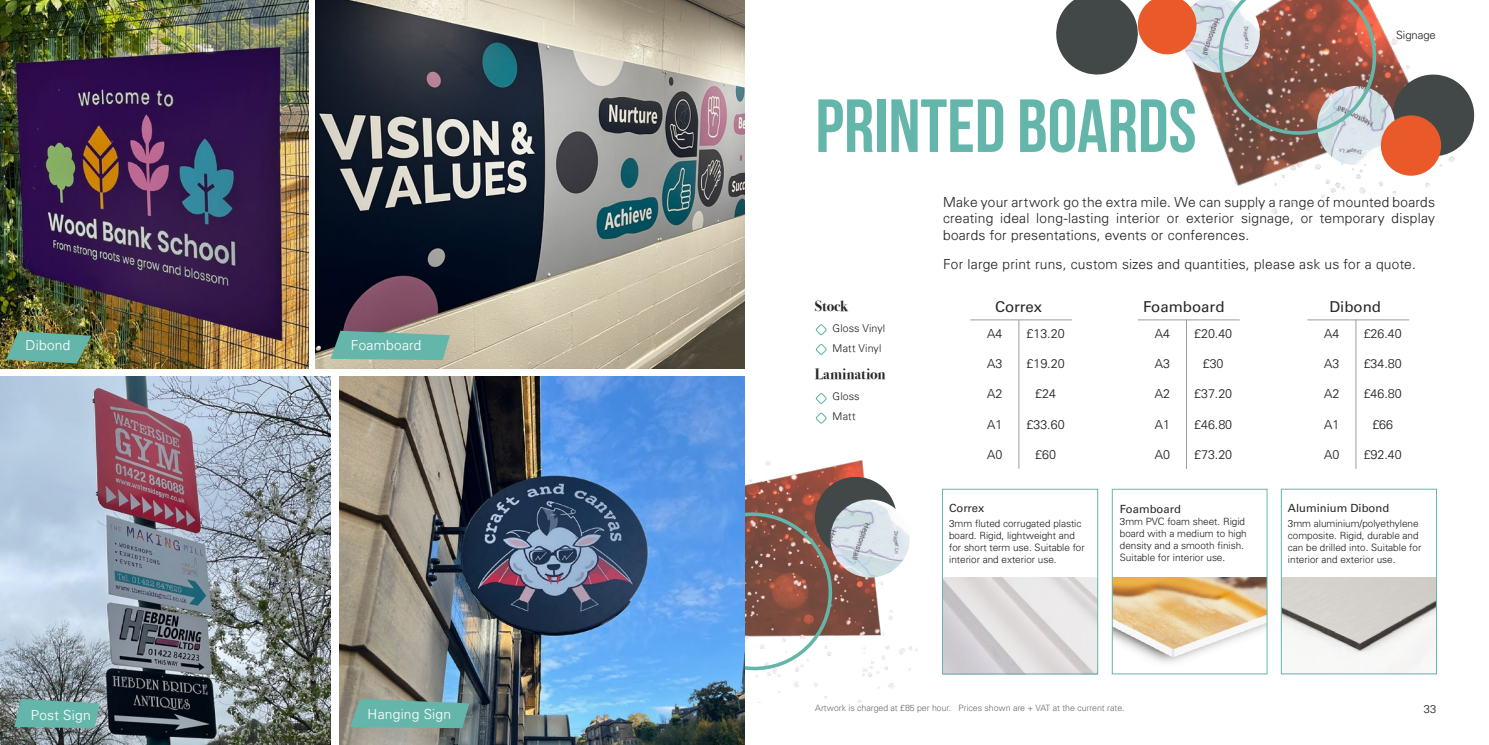
<style>
.page{position:relative;width:1489px;height:745px;background:#fff}
.page>*{position:absolute;margin:0;border:0;box-sizing:border-box;transform-origin:0 0}
.t1{font:700 75px "Bebas Neue";color:#64b6ab}
.t2{font:15px "Univers LT Std";color:#282827}
.t3{font:700 15px "Bodoni Svty Two ITCTT";letter-spacing:-.01em;color:#282827}
.t4{font:300 13.75px/16.2px "Univers";letter-spacing:.02em;color:#282827;text-align:justify}
.t5{font:300 13.75px "Univers";letter-spacing:.02em;color:#fff}
.t6{font:300 12.5px "Univers";color:#282827}
.t7{font:11.25px "Univers LT Std";color:#282827}
.t8{font:300 11.25px "Univers";color:#282827}
.t9{font:300 10.62px/20px "Univers";letter-spacing:.015em;color:#282827}
.t10{font:300 10px/12px "Univers";color:#282827}
.t11{font:300 8.75px "Univers";color:#706f6f}
</style>
<div class="page">
<img style="left:744px;top:413px;width:199px;height:288px">
<hr style="left:1355px;top:319px;width:1px;height:149px;background:#9d9d9c">
<hr style="left:1307px;top:319px;width:101px;height:1px;background:#9d9d9c">
<hr style="left:1186px;top:319px;width:1px;height:149px;background:#9d9d9c">
<hr style="left:1137px;top:319px;width:102px;height:1px;background:#9d9d9c">
<hr style="left:1018px;top:319px;width:1px;height:149px;background:#9d9d9c">
<hr style="left:970px;top:319px;width:102px;height:1px;background:#9d9d9c">
<img style="left:1114px;top:577px;width:151px;height:86px">
<div style="left:1112px;top:488px;width:155px;height:185px;border:1px solid #64b6ab"></div>
<img style="left:944px;top:577px;width:151px;height:94px">
<div style="left:942px;top:488px;width:155px;height:185px;border:1px solid #64b6ab"></div>
<img style="left:1282px;top:577px;width:152px;height:94px">
<div style="left:1280px;top:488px;width:156px;height:185px;border:1px solid #64b6ab"></div>
<svg style="left:815px;top:324px;width:12px;height:12px"></svg>
<svg style="left:815px;top:344px;width:12px;height:11px"></svg>
<svg style="left:815px;top:393px;width:12px;height:11px"></svg>
<svg style="left:814px;top:412px;width:13px;height:12px"></svg>
<img style="left:901px;top:499px;width:11px;height:80px">
<svg style="left:744px;top:471px;width:157px;height:207px"></svg>
<img style="left:0;top:0;width:308px;height:369px">
<svg style="left:6px;top:331px;width:85px;height:32px;background:#65a28c"></svg>
<img style="left:0;top:376px;width:331px;height:368px">
<img style="left:315px;top:0;width:429px;height:369px">
<img style="left:339px;top:376px;width:405px;height:368px">
<svg style="left:331px;top:330px;width:119px;height:30px;background:#6caea3"></svg>
<svg style="left:14px;top:698px;width:85px;height:29px;background:#6ab0a7"></svg>
<svg style="left:350px;top:698px;width:119px;height:29px;background:#69aea5"></svg>
<img style="left:1198px;top:75px;width:244px;height:146px">
<img style="left:1200px;top:0;width:10px;height:75px">
<img style="left:1312px;top:162px;width:78px;height:7px">
<svg style="left:1210px;top:0;width:265px;height:162px"></svg>
<div style="left:1380px;top:115px;width:60px;height:61px;background:#ea5929;border-radius:50%"></div>
<svg style="left:1056px;top:0;width:144px;height:80px"></svg>
<h3 class="t5" style="left:26px;top:336px;width:46px">Dibond</h3>
<h3 class="t5" style="left:31px;top:706px;width:61px">Post Sign</h3>
<h3 class="t5" style="left:351px;top:337px;width:72px">Foamboard</h3>
<h3 class="t5" style="left:367px;top:705px;width:85px">Hanging Sign</h3>
<h1 class="t1" style="left:815px;top:85px;width:382px">PRINTED BOARDS</h1>
<p class="t8" style="left:1395px;top:29px;width:41px">Signage</p>
<h2 class="t3" style="left:814px;top:293px;width:34px">Stock</h2>
<p class="t9" style="left:832px;top:317px;width:54px">Gloss Vinyl<br>Matt Vinyl</p>
<h2 class="t3" style="left:814px;top:361px;width:72px">Lamination</h2>
<p class="t9" style="left:832px;top:386px;width:28px">Gloss<br>Matt</p>
<h3 class="t4" style="left:943px;top:194px;width:493px">Make your artwork go the extra mile. We can supply a range of mounted boards creating ideal long-lasting interior or exterior signage, or temporary display boards for presentations, events or conferences.</h3>
<h3 class="t4" style="left:943px;top:255px;width:474px">For large print runs, custom sizes and quantities, please ask us for a quote.</h3>
<h2 class="t2" style="left:995px;top:297px;width:49px">Correx</h2>
<p class="t6" style="left:1026px;top:326px;width:39px">£13.20</p>
<p class="t6" style="left:1026px;top:356px;width:39px">£19.20</p>
<p class="t6" style="left:1035px;top:386px;width:22px">£24</p>
<p class="t6" style="left:1026px;top:416px;width:39px">£33.60</p>
<p class="t6" style="left:1035px;top:446px;width:22px">£60</p>
<p class="t6" style="left:987px;top:326px;width:17px">A4</p>
<p class="t6" style="left:987px;top:356px;width:17px">A3</p>
<p class="t6" style="left:987px;top:386px;width:17px">A2</p>
<p class="t6" style="left:987px;top:416px;width:17px">A1</p>
<p class="t6" style="left:987px;top:446px;width:17px">A0</p>
<p class="t7" style="left:949px;top:501px;width:37px">Correx</p>
<p class="t10" style="left:949px;top:516px;width:137px">3mm fluted corrugated plastic board. Rigid, lightweight and for short term use. Suitable for interior and exterior use.</p>
<h2 class="t2" style="left:1143px;top:297px;width:83px">Foamboard</h2>
<p class="t6" style="left:1194px;top:326px;width:39px">£20.40</p>
<p class="t6" style="left:1202px;top:356px;width:22px">£30</p>
<p class="t6" style="left:1194px;top:386px;width:39px">£37.20</p>
<p class="t6" style="left:1194px;top:416px;width:39px">£46.80</p>
<p class="t6" style="left:1194px;top:446px;width:39px">£73.20</p>
<p class="t6" style="left:1154px;top:326px;width:17px">A4</p>
<p class="t6" style="left:1154px;top:356px;width:17px">A3</p>
<p class="t6" style="left:1154px;top:386px;width:17px">A2</p>
<p class="t6" style="left:1154px;top:416px;width:17px">A1</p>
<p class="t6" style="left:1154px;top:446px;width:17px">A0</p>
<p class="t7" style="left:1119px;top:502px;width:63px">Foamboard</p>
<p class="t10" style="left:1119px;top:515px;width:128px">3mm PVC foam sheet. Rigid board with a medium to high density and a smooth finish.<br>Suitable for interior use.</p>
<h2 class="t2" style="left:1329px;top:297px;width:53px">Dibond</h2>
<p class="t6" style="left:1363px;top:326px;width:39px">£26.40</p>
<p class="t6" style="left:1363px;top:356px;width:39px">£34.80</p>
<p class="t6" style="left:1363px;top:386px;width:39px">£46.80</p>
<p class="t6" style="left:1372px;top:416px;width:22px">£66</p>
<p class="t6" style="left:1363px;top:446px;width:39px">£92.40</p>
<p class="t6" style="left:1324px;top:326px;width:17px">A4</p>
<p class="t6" style="left:1324px;top:356px;width:17px">A3</p>
<p class="t6" style="left:1324px;top:386px;width:17px">A2</p>
<p class="t6" style="left:1324px;top:416px;width:17px">A1</p>
<p class="t6" style="left:1324px;top:446px;width:17px">A0</p>
<p class="t7" style="left:1287px;top:501px;width:103px">Aluminium Dibond</p>
<p class="t10" style="left:1287px;top:516px;width:135px">3mm aluminium/polyethylene composite. Rigid, durable and can be drilled into. Suitable for interior and exterior use.</p>
<p class="t11" style="left:815px;top:702px;width:311px">Artwork is charged at £85 per hour. Prices shown are + VAT at the current rate.</p>
<p class="t8" style="left:1423px;top:701px;width:14px">33</p>
</div>
